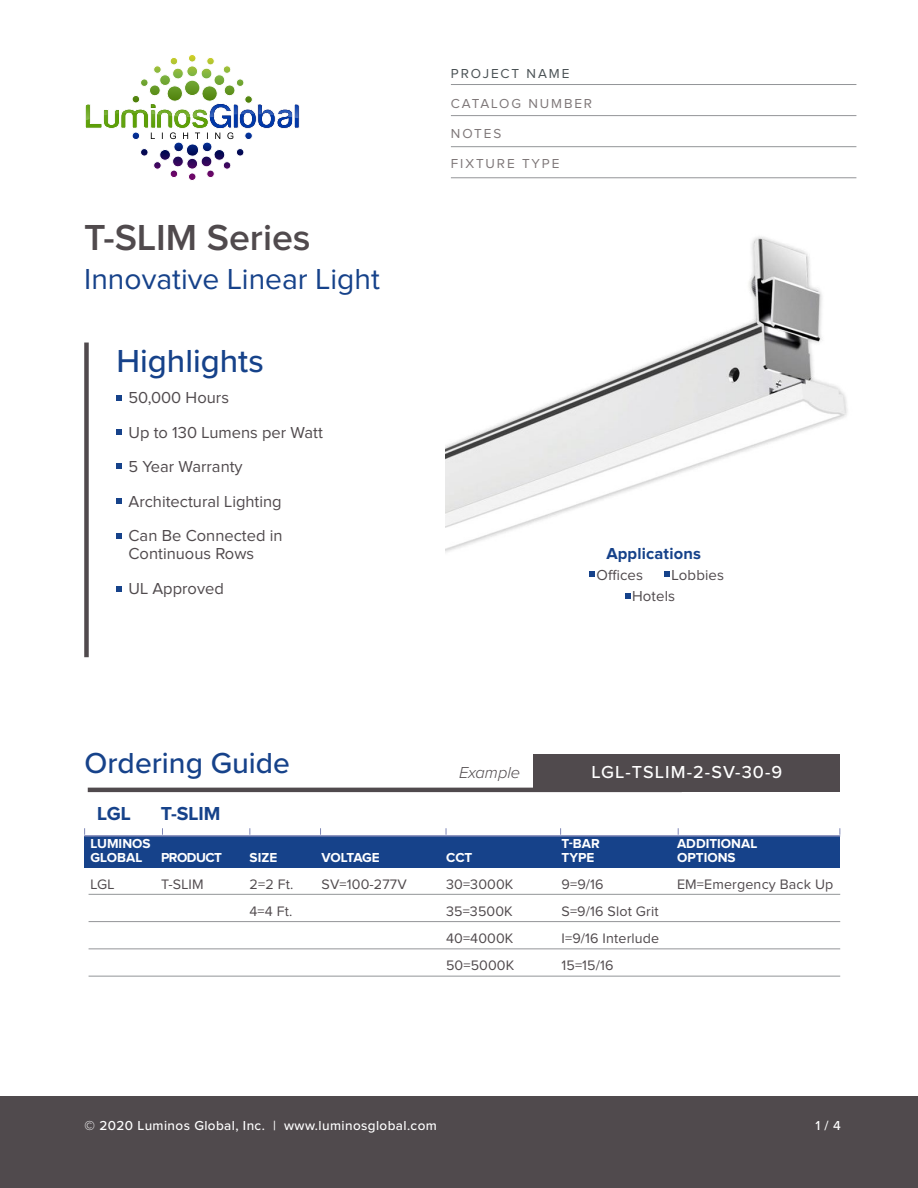
<style>
.page{position:relative;width:918px;height:1188px;background:#fff}
.page>*{position:absolute;margin:0;border:0;box-sizing:border-box;transform-origin:0 0}
.t1{font:600 37.5px "Proxima Nova";color:#504a4d}
.t2{font:500 33px "Proxima Nova";color:#16428a}
.t3{font:30px "Proxima Nova";color:#16428a}
.t4{font:500 30px "Proxima Nova";color:#16428a}
.t5{font:700 19.5px "Proxima Nova";color:#16428a}
.t6{font:500 18px "Proxima Nova";letter-spacing:.06em;color:#fff}
.t7{font:16.5px/34.5px "Proxima Nova";color:#504a4d}
.t8{font:700 16.5px "Proxima Nova";letter-spacing:.01em;color:#16428a}
.t9{font:italic 300 16.5px "Proxima Nova";color:#504a4d}
.t10{font:15px/21px "Proxima Nova";letter-spacing:.01em;color:#504a4d}
.t11{font:14.25px "Proxima Nova";letter-spacing:.01em;color:#504a4d}
.t12{font:500 13.5px "Proxima Nova";letter-spacing:.03em;color:#fff}
.t13{font:700 13.5px "Proxima Nova";color:#fff}
.t14{font:13.5px "Proxima Nova";letter-spacing:.14em;color:#7e7778}
.t15{font:13.5px "Proxima Nova";letter-spacing:.14em;color:#495154}
.t16{font:700 13.5px "Proxima Nova";letter-spacing:-.04em;color:#fff}
.t17{font:700 13.5px "Proxima Nova";letter-spacing:-.025em;color:#fff}
</style>
<div class="page">
<img style="left:446px;top:236px;width:402px;height:316px">
<div style="left:84px;top:837px;width:756px;height:31px;background:#16428a"></div>
<hr style="left:88px;top:788px;width:594px;height:4px;background:#504a4d">
<div style="left:534px;top:755px;width:306px;height:37px;background:#504a4d"></div>
<div style="left:0;top:1096px;width:918px;height:92px;background:#504a4d"></div>
<hr style="left:84px;top:835px;width:756px;height:2px;background:#7f87b7">
<svg style="left:589px;top:572px;width:5px;height:5px"></svg>
<svg style="left:664px;top:572px;width:5px;height:5px"></svg>
<svg style="left:625px;top:593px;width:5px;height:6px"></svg>
<div style="left:84px;top:343px;width:5px;height:314px;background:#504a4d"></div>
<svg style="left:116px;top:395px;width:6px;height:5px"></svg>
<svg style="left:116px;top:429px;width:6px;height:6px"></svg>
<svg style="left:116px;top:464px;width:6px;height:5px"></svg>
<svg style="left:116px;top:534px;width:6px;height:5px"></svg>
<svg style="left:116px;top:498px;width:6px;height:5px"></svg>
<svg style="left:116px;top:586px;width:6px;height:6px"></svg>
<hr style="left:451px;top:84px;width:405px;height:1px;background:#939598">
<hr style="left:451px;top:115px;width:405px;height:1px;background:#939598">
<hr style="left:451px;top:146px;width:405px;height:1px;background:#939598">
<hr style="left:451px;top:177px;width:405px;height:1px;background:#939598">
<hr style="left:89px;top:921px;width:751px;height:1px;background:#939598">
<hr style="left:89px;top:894px;width:751px;height:1px;background:#939598">
<hr style="left:89px;top:948px;width:751px;height:1px;background:#939598">
<hr style="left:89px;top:976px;width:751px;height:1px;background:#939598">
<svg style="left:85px;top:54px;width:215px;height:127px"></svg>
<h1 class="t1" style="left:84px;top:221px;width:228px">T-SLIM Series</h1>
<h3 class="t3" style="left:84px;top:266px;width:297px">Innovative Linear Light</h3>
<h2 class="t2" style="left:116px;top:336px;width:149px">Highlights</h2>
<p class="t7" style="left:128px;top:381px;width:196px">50,000 Hours<br>Up to 130 Lumens per Watt<br>5 Year Warranty<br>Architectural Lighting<br>Can Be Connected in</p>
<p class="t7" style="left:128px;top:537px;width:127px">Continuous Rows<br>UL Approved</p>
<h3 class="t4" style="left:85px;top:740px;width:207px">Ordering Guide</h3>
<h3 class="t5" style="left:97px;top:805px;width:35px">LGL</h3>
<h3 class="t5" style="left:161px;top:805px;width:61px">T-SLIM</h3>
<p class="t15" style="left:451px;top:67px;width:120px">PROJECT NAME</p>
<p class="t14" style="left:451px;top:97px;width:143px">CATALOG NUMBER</p>
<p class="t14" style="left:451px;top:127px;width:52px">NOTES</p>
<p class="t14" style="left:451px;top:157px;width:110px">FIXTURE TYPE</p>
<p class="t9" style="left:459px;top:760px;width:63px">Example</p>
<p class="t8" style="left:606px;top:546px;width:96px">Applications</p>
<p class="t10" style="left:596px;top:565px;width:48px">Offices</p>
<p class="t10" style="left:632px;top:565px;width:94px;text-indent:40px">Lobbies<br>Hotels</p>
<p class="t6" style="left:591px;top:759px;width:192px">LGL-TSLIM-2-SV-30-9</p>
<p class="t13" style="left:91px;top:837px;width:62px">LUMINOS</p>
<p class="t13" style="left:562px;top:837px;width:40px">T-BAR</p>
<p class="t13" style="left:677px;top:837px;width:82px">ADDITIONAL</p>
<p class="t13" style="left:91px;top:851px;width:53px">GLOBAL</p>
<p class="t16" style="left:161px;top:851px;width:62px">PRODUCT</p>
<p class="t13" style="left:250px;top:851px;width:29px">SIZE</p>
<p class="t17" style="left:322px;top:851px;width:60px">VOLTAGE</p>
<p class="t13" style="left:446px;top:851px;width:28px">CCT</p>
<p class="t13" style="left:562px;top:851px;width:34px">TYPE</p>
<p class="t13" style="left:677px;top:851px;width:60px">OPTIONS</p>
<p class="t11" style="left:91px;top:877px;width:26px">LGL</p>
<p class="t11" style="left:161px;top:877px;width:44px">T-SLIM</p>
<p class="t11" style="left:250px;top:877px;width:45px">2=2 Ft.</p>
<p class="t11" style="left:322px;top:877px;width:87px">SV=100-277V</p>
<p class="t11" style="left:446px;top:877px;width:69px">30=3000K</p>
<p class="t11" style="left:562px;top:877px;width:44px">9=9/16</p>
<p class="t11" style="left:677px;top:877px;width:158px">EM=Emergency Back Up</p>
<p class="t11" style="left:250px;top:904px;width:44px">4=4 Ft.</p>
<p class="t11" style="left:446px;top:904px;width:68px">35=3500K</p>
<p class="t11" style="left:562px;top:904px;width:99px">S=9/16 Slot Grit</p>
<p class="t11" style="left:446px;top:931px;width:69px">40=4000K</p>
<p class="t11" style="left:562px;top:931px;width:99px">I=9/16 Interlude</p>
<p class="t11" style="left:446px;top:958px;width:70px">50=5000K</p>
<p class="t11" style="left:562px;top:958px;width:54px">15=15/16</p>
<p class="t12" style="left:85px;top:1115px;width:354px">© 2020 Luminos Global, Inc. | www.luminosglobal.com</p>
<p class="t12" style="left:816px;top:1115px;width:27px">1 / 4</p>
</div>
